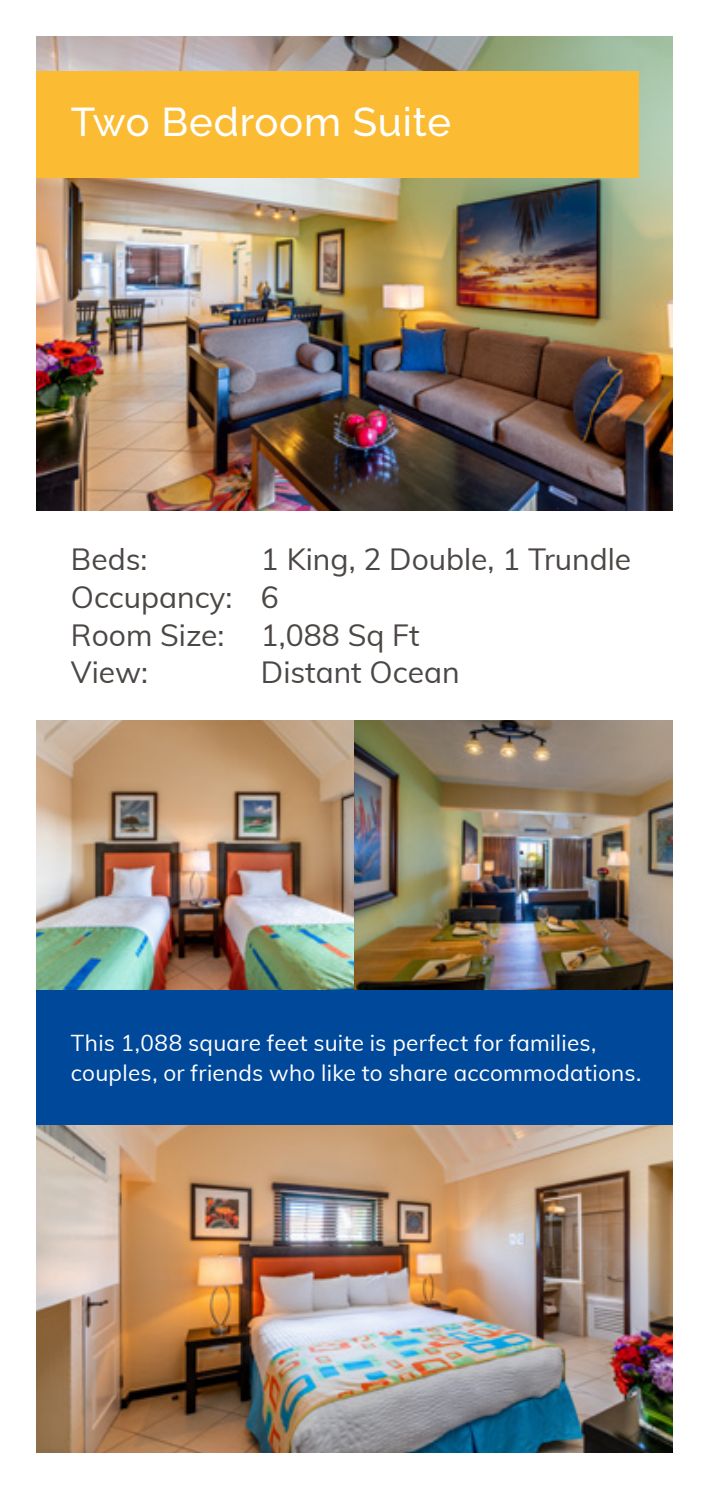
<style>
.page{position:relative;width:709px;height:1489px;background:#fff}
.page>*{position:absolute;margin:0;border:0;box-sizing:border-box;transform-origin:0 0}
.t1{font:500 40px "Raleway";letter-spacing:.02em;color:#fff}
.t2{font:30px/37.5px "Muli";color:#4b4745}
.t3{font:22.5px/30px "Muli";letter-spacing:.01em;color:#fff}
</style>
<div class="page">
<img style="left:36px;top:36px;width:637px;height:474px">
<img style="left:36px;top:720px;width:318px;height:270px">
<img style="left:354px;top:720px;width:319px;height:270px">
<img style="left:36px;top:1125px;width:637px;height:328px">
<div style="left:0;top:71px;width:638px;height:106px;background:#fbbc33"></div>
<div style="left:35px;top:990px;width:638px;height:135px;background:#00489a"></div>
<div style="left:0;top:0;width:35px;height:1488px;background:#fff"></div>
<h1 class="t1" style="left:71px;top:99px;width:381px">Two Bedroom Suite</h1>
<h2 class="t2" style="left:71px;top:539px;width:562px;text-indent:190px">1 King, 2 Double, 1 Trundle<br>Occupancy: 6<br>Room Size: 1,088 Sq Ft<br>View:</h2>
<h2 class="t2" style="left:71px;top:539px;width:78px">Beds:</h2>
<h2 class="t2" style="left:261px;top:652px;width:200px">Distant Ocean</h2>
<p class="t3" style="left:71px;top:1026px;width:572px">This 1,088 square feet suite is perfect for families, couples, or friends who like to share accommodations.</p>
</div>
